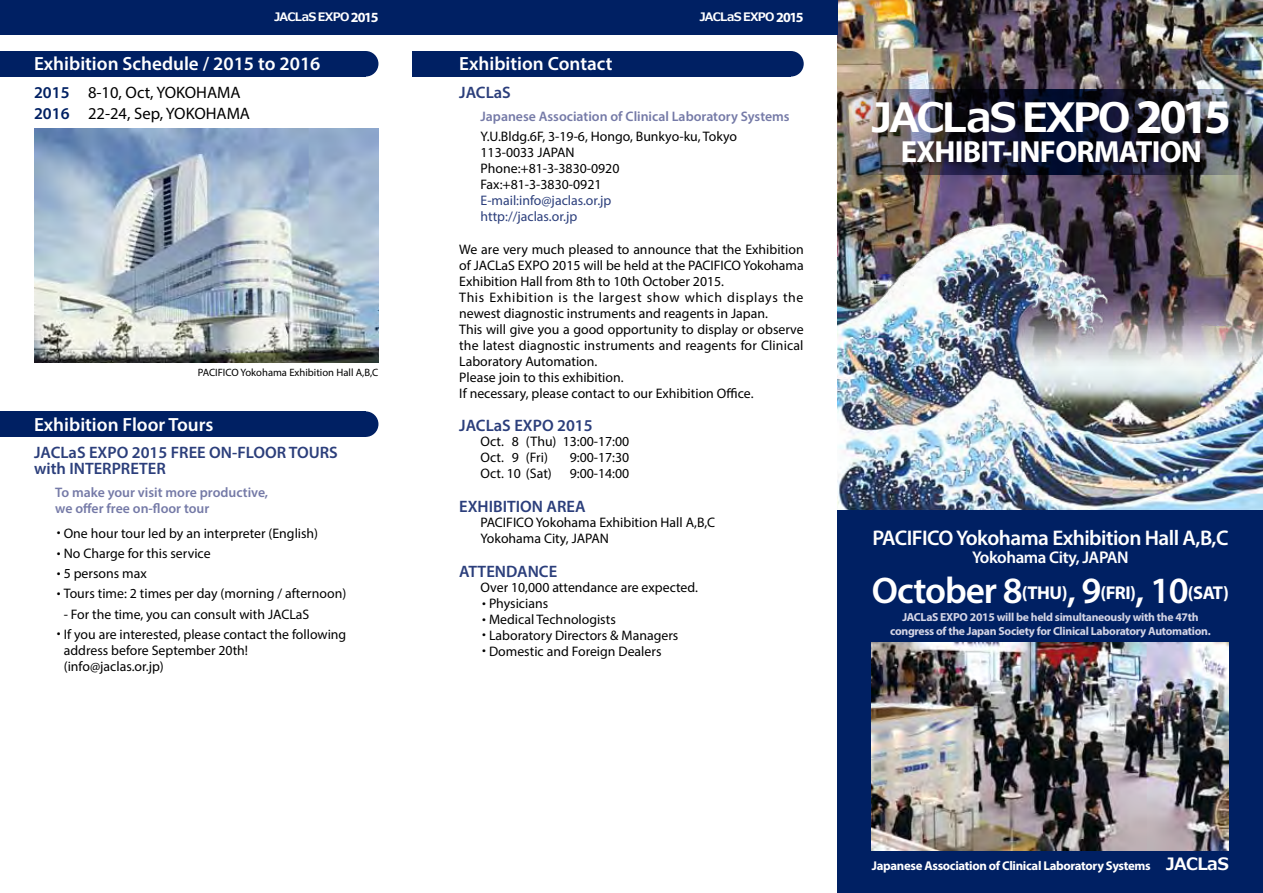
<style>
.page{position:relative;width:1263px;height:893px;background:#fff}
.page>*{position:absolute;margin:0;border:0;box-sizing:border-box;transform-origin:0 0}
.t1{font:700 40.35px "Meiryo";letter-spacing:-.06em;color:#fff}
.t2{font:700 30.6px "Myriad Pro";letter-spacing:-.025em;color:#fff}
.t3{font:600 21.3px "Myriad Pro";letter-spacing:-.025em;color:#fff}
.t4{font:600 19.2px "Myriad Pro";color:#fff}
.t5{font:700 18.6px "Myriad Pro";letter-spacing:-.03em;color:#fff}
.t6{font:600 16.95px "Myriad Pro";letter-spacing:-.025em;color:#fff}
.t7{font:600 16.65px/15.9px "Myriad Pro";color:#2b3e7b}
.t8{font:16.65px/21.3px "Myriad Pro";color:#000}
.t9{font:13.8px/15.9px "Myriad Pro";color:#000}
.t10{font:600 13.8px/15.9px "Myriad Pro";color:#757aa7}
.t11{font:13.8px/15.9px "Myriad Pro";color:#2b3e7b}
.t12{font:700 12.75px "Myriad Pro";letter-spacing:-.025em;color:#fff}
.t13{font:700 11.7px/13.8px "Myriad Pro";letter-spacing:-.025em;color:#d3d4e5;text-align:center}
.t14{font:700 11.7px "Meiryo";letter-spacing:-.06em;color:#fff}
.t15{font:10.65px "Myriad Pro";color:#000}
.s1{font-family:"Myriad Pro";font-size:14.1px}
.s2{font-weight:600;color:#002063}
.s3{font-family:"Koz Min Pro"}
.s4{font-family:"Myriad Pro";font-size:48.45px}
.s5{font-weight:600;font-size:37.2px}
.s6{font-family:"Meiryo";font-size:16.95px}
</style>
<div class="page">
<img style="left:838px;top:0;width:425px;height:219px">
<img style="left:838px;top:219px;width:425px;height:291px">
<div style="left:838px;top:510px;width:425px;height:383px;background:#002063"></div>
<div style="left:0;top:0;width:837px;height:34px;background:#002063"></div>
<div style="left:0;top:51px;width:366px;height:26px;background:#002063"></div>
<div style="left:353px;top:51px;width:25px;height:26px;background:#002063;border-radius:50%"></div>
<div style="left:0;top:411px;width:366px;height:26px;background:#002063"></div>
<div style="left:353px;top:411px;width:25px;height:26px;background:#002063;border-radius:50%"></div>
<div style="left:412px;top:51px;width:379px;height:26px;background:#002063"></div>
<div style="left:778px;top:51px;width:26px;height:26px;background:#002063;border-radius:50%"></div>
<img style="left:837px;top:89px;width:426px;height:85px">
<img style="left:872px;top:642px;width:357px;height:208px">
<img style="left:34px;top:129px;width:344px;height:233px">
<p class="t14" style="left:275px;top:11px;width:105px">JACLaS EXPO <span class="s1">2015</span></p>
<p class="t14" style="left:700px;top:11px;width:105px">JACLaS EXPO <span class="s1">2015</span></p>
<h3 class="t4" style="left:34px;top:52px;width:288px">Exhibition Schedule / 2015 to 2016</h3>
<h3 class="t4" style="left:459px;top:52px;width:155px">Exhibition Contact</h3>
<p class="t7" style="left:459px;top:84px;width:53px">JACLaS</p>
<p class="t10" style="left:480px;top:108px;width:311px">Japanese Association of Clinical Laboratory Systems</p>
<p class="t9" style="left:480px;top:128px;width:258px">Y.U.Bldg.6F, 3-19-6, Hongo, Bunkyo-ku, Tokyo<br>113-0033 JAPAN<br>Phone:+81-3-3830-0920<br>Fax:+81-3-3830-0921</p>
<p class="t11" style="left:480px;top:192px;width:132px">E-mail:info@jaclas.or.jp http://jaclas.or.jp</p>
<p class="t9" style="left:459px;top:241px;width:346px">We are very much pleased to announce that the Exhibition of JACLaS EXPO 2015 will be held at the PACIFICO Yokohama Exhibition Hall from 8th to 10th October 2015.<br>This Exhibition is the largest show which displays the newest diagnostic instruments and reagents in Japan.<br>This will give you a good opportunity to display or observe the latest diagnostic instruments and reagents for Clinical Laboratory Automation.<br>Please join to this exhibition.<br>If necessary, please contact to our Exhibition Office.</p>
<p class="t7" style="left:459px;top:417px;width:135px">JACLaS EXPO 2015</p>
<p class="t9" style="left:480px;top:434px;width:150px">Oct. 8 (Thu) 13:00-17:00<br>Oct. 9 (Fri)</p>
<p class="t8" style="left:34px;top:81px;width:218px"><span class="s2">2015</span> 8-10, Oct, YOKOHAMA<br><span class="s2">2016</span> 22-24, Sep, YOKOHAMA</p>
<p class="t15" style="left:198px;top:365px;width:182px">PACIFICO Yokohama Exhibition Hall A,B,C</p>
<h3 class="t4" style="left:34px;top:412px;width:181px">Exhibition Floor Tours</h3>
<p class="t7" style="left:34px;top:444px;width:305px">JACLaS EXPO 2015 FREE ON-FLOOR TOURS with INTERPRETER</p>
<p class="t10" style="left:55px;top:484px;width:214px">To make your visit more productive, we offer free on-floor tour</p>
<p class="t9" style="left:52px;top:523px;width:296px;line-height:20.2px"><span class="s3">・</span> One hour tour led by an interpreter (English)<br><span class="s3">・</span> No Charge for this service<br><span class="s3">・</span> 5 persons max<br><span class="s3">・</span> Tours time: 2 times per day (morning / afternoon)</p>
<p class="t9" style="left:52px;top:604px;width:296px;line-height:20.2px;text-indent:12px">- For the time, you can consult with JACLaS<br><span class="s3">・</span> If you are interested, please contact the following</p>
<p class="t9" style="left:64px;top:642px;width:186px">address before September 20th! (info@jaclas.or.jp)</p>
<p class="t9" style="left:570px;top:449px;width:61px">9:00-17:30</p>
<p class="t9" style="left:480px;top:465px;width:73px">Oct. 10 (Sat)</p>
<p class="t9" style="left:570px;top:465px;width:61px">9:00-14:00</p>
<p class="t7" style="left:459px;top:498px;width:128px">EXHIBITION AREA</p>
<p class="t9" style="left:480px;top:514px;width:236px">PACIFICO Yokohama Exhibition Hall A,B,C<br>Yokohama City, JAPAN</p>
<p class="t7" style="left:459px;top:563px;width:99px">ATTENDANCE</p>
<p class="t9" style="left:477px;top:579px;width:222px">Over 10,000 attendance are expected.<span class="s3">・</span> Physicians<br><span class="s3">・</span> Medical Technologists<br><span class="s3">・</span> Laboratory Directors &amp; Managers<br><span class="s3">・</span> Domestic and Foreign Dealers</p>
<h1 class="t1" style="left:872px;top:95px;width:360px">JACLaS EXPO <span class="s4">2015</span></h1>
<h2 class="t2" style="left:901px;top:132px;width:303px">EXHIBIT-INFORMATION</h2>
<h3 class="t3" style="left:872px;top:524px;width:358px">PACIFICO Yokohama Exhibition Hall A,B,C</h3>
<p class="t6" style="left:972px;top:546px;width:158px">Yokohama City, JAPAN</p>
<h3 class="t5" style="left:872px;top:580px;width:358px"><span class="s5">October 8</span>(THU)<span class="s5">, 9</span>(FRI)<span class="s5">, 10</span>(SAT)</h3>
<p class="t13" style="left:890px;top:610px;width:322px">JACLaS EXPO 2015 will be held simultaneously with the 47th congress of the Japan Society for Clinical Laboratory Automation.</p>
<p class="t12" style="left:872px;top:857px;width:358px">Japanese Association of Clinical Laboratory Systems <span class="s6">JACLaS</span></p>
</div>
